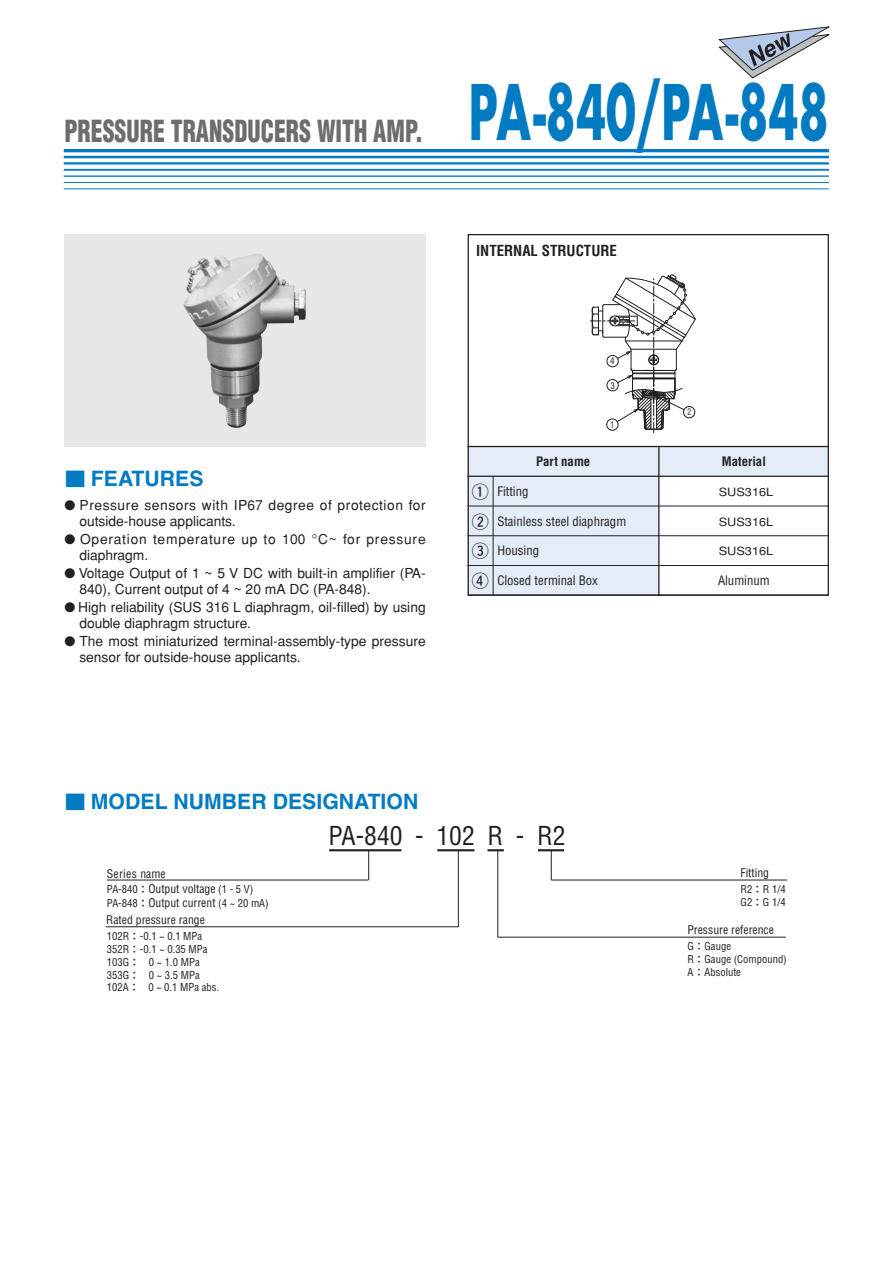
<style>
.page{position:relative;width:893px;height:1263px;background:#fff}
.page>*{position:absolute;margin:0;border:0;box-sizing:border-box;transform-origin:0 0}
.t1{font:700 74.4px "Futura";color:#007bc2;scale:.59 1}
.t2{font:900 condensed 29.7px "Helvetica";color:#6c6d70;scale:.8 1}
.t3{font:condensed 25.5px "Helvetica";color:#231f20}
.t4{font:700 21.3px "Helvetica";color:#007bc2}
.t5{font:16.95px/29.7px "Ftgfr Alpha";color:#231f20;text-align:justify}
.t6{font:700 condensed 14.85px "Helvetica";color:#231f20}
.t7{font:13.8px/17px "Helvetica";color:#231f20}
.t8{font:condensed 12.75px "Helvetica";color:#231f20}
.t9{font:700 condensed 12.75px "Helvetica";color:#231f20}
.t10{font:condensed 11.7px "Helvetica";color:#231f20}
.t11{font:condensed 11.7px "Helvetica";letter-spacing:.025em;color:#231f20}
.t12{font:11.55px "Gothic BBB Medium 90 msp RKSJ H";color:#231f20;scale:1.11 1}
.t13{font:condensed 10.65px/12.8px "Helvetica";color:#231f20}
.t14{font:condensed 9px "Helvetica";color:#231f20;scale:.83 1}
.t15{font:condensed 9px "Helvetica";color:#231f20}
.s1{font-family:"Shin Go Medium 90 msp RKSJ H";font-weight:400;font-size:19.2px}
.s2{font-size:10.65px}
.s3{font-family:"Gothic BBB Medium 90 msp RKSJ H";font-stretch:normal;font-size:10.65px}
.s4{font-family:"Gothic BBB Medium 90 msp RKSJ H";font-stretch:normal}
.s5{font-size:11.7px}
</style>
<div class="page">
<hr style="left:64px;top:149px;width:765px;height:3px;background:#007bc2">
<hr style="left:64px;top:156px;width:765px;height:2px;background:#007bc2">
<hr style="left:64px;top:162px;width:765px;height:3px;background:#007bc2">
<hr style="left:64px;top:169px;width:765px;height:2px;background:#007bc2">
<hr style="left:64px;top:175px;width:765px;height:2px;background:#007bc2">
<hr style="left:64px;top:182px;width:765px;height:1px;background:#007bc2">
<hr style="left:64px;top:189px;width:765px;height:1px;background:#007bc2">
<div style="left:64px;top:234px;width:362px;height:213px;background:#e6e7e9"></div>
<hr style="left:329px;top:849px;width:72px;height:2px;background:#231f20">
<hr style="left:437px;top:849px;width:37px;height:2px;background:#231f20">
<svg style="left:487px;top:849px;width:17px;height:2px"></svg>
<hr style="left:538px;top:849px;width:26px;height:2px;background:#231f20">
<hr style="left:368px;top:850px;width:1px;height:30px;background:#231f20">
<hr style="left:458px;top:850px;width:1px;height:77px;background:#231f20">
<hr style="left:497px;top:850px;width:1px;height:87px;background:#231f20">
<hr style="left:551px;top:850px;width:1px;height:30px;background:#231f20">
<hr style="left:107px;top:880px;width:261px;height:1px;background:#231f20">
<hr style="left:551px;top:880px;width:236px;height:1px;background:#231f20">
<hr style="left:106px;top:927px;width:352px;height:1px;background:#231f20">
<hr style="left:498px;top:937px;width:288px;height:1px;background:#231f20">
<img style="left:183px;top:254px;width:123px;height:174px">
<svg style="left:467px;top:234px;width:362px;height:362px"></svg>
<svg style="left:590px;top:274px;width:106px;height:159px"></svg>
<svg style="left:719px;top:26px;width:111px;height:53px"></svg>
<h2 class="t2" style="left:64px;top:120px;width:450px">PRESSURE TRANSDUCERS WITH AMP.</h2>
<h3 class="t4" style="left:64px;top:471px;width:141px"><span class="s1">■</span> FEATURES</h3>
<p class="t7" style="left:78px;top:498px;width:349px">Pressure sensors with IP67 degree of protection for outside-house applicants.<br>Operation temperature up to 100 °C~ for pressure diaphragm.<br>Voltage Output of 1 ~ 5 V DC with built-in amplifier (PA-840), Current output of 4 ~ 20 mA DC (PA-848).<br>High reliability (SUS 316 L diaphragm, oil-filled) by using double diaphragm structure.<br>The most miniaturized terminal-assembly-type pressure sensor for outside-house applicants.</p>
<h1 class="t1" style="left:468px;top:63px;width:612px">PA-840/PA-848</h1>
<p class="t6" style="left:476px;top:244px;width:142px">INTERNAL STRUCTURE</p>
<p class="t15" style="left:610px;top:358px;width:6px">4</p>
<p class="t15" style="left:610px;top:382px;width:6px">3</p>
<p class="t14" style="left:610px;top:421px;width:6px">1</p>
<p class="t14" style="left:687px;top:409px;width:6px">2</p>
<p class="t5" style="left:472px;top:477px;width:19px">1<br>2<br>3<br>4</p>
<p class="t9" style="left:536px;top:457px;width:56px">Part name</p>
<p class="t9" style="left:722px;top:457px;width:45px">Material</p>
<p class="t12" style="left:719px;top:487px;width:51px">SUS316L</p>
<p class="t12" style="left:719px;top:517px;width:51px">SUS316L</p>
<p class="t12" style="left:719px;top:547px;width:51px">SUS316L</p>
<p class="t8" style="left:718px;top:576px;width:53px">Aluminum</p>
<p class="t8" style="left:497px;top:486px;width:33px">Fitting</p>
<p class="t8" style="left:497px;top:516px;width:130px">Stainless steel diaphragm</p>
<p class="t8" style="left:497px;top:546px;width:43px">Housing</p>
<p class="t8" style="left:497px;top:576px;width:102px">Closed terminal Box</p>
<h3 class="t4" style="left:64px;top:794px;width:356px"><span class="s1">■</span> MODEL NUMBER DESIGNATION</h3>
<h3 class="t3" style="left:328px;top:826px;width:239px">PA-840 - 102 R - R2</h3>
<p class="t11" style="left:107px;top:869px;width:60px">Series name</p>
<p class="t10" style="left:107px;top:884px;width:148px"><span class="s2">PA-840</span><span class="s3">：</span>Output voltage <span class="s2">(1 - 5 V)</span></p>
<p class="t13" style="left:107px;top:898px;width:163px">PA-848<span class="s4">：</span><span class="s5">Output current</span> (4 ~ 20 mA)</p>
<p class="t10" style="left:106px;top:915px;width:100px">Rated pressure range</p>
<p class="t13" style="left:107px;top:931px;width:114px">102R<span class="s4">：</span>-0.1 ~ 0.1 MPa<br>352R<span class="s4">：</span>-0.1 ~ 0.35 MPa<br>103G<span class="s4">：</span> 0 ~ 1.0 MPa<br>353G<span class="s4">：</span> 0 ~ 3.5 MPa<br>102A<span class="s4">：</span> 0 ~ 0.1 MPa abs.</p>
<p class="t10" style="left:740px;top:868px;width:30px">Fitting</p>
<p class="t13" style="left:740px;top:884px;width:47px">R2<span class="s4">：</span>R 1/4<br>G2<span class="s4">：</span>G 1/4</p>
<p class="t10" style="left:687px;top:925px;width:88px">Pressure reference</p>
<p class="t13" style="left:687px;top:941px;width:101px">G<span class="s4">：</span>Gauge<br>R<span class="s4">：</span>Gauge (Compound)<br>A<span class="s4">：</span>Absolute</p>
</div>
